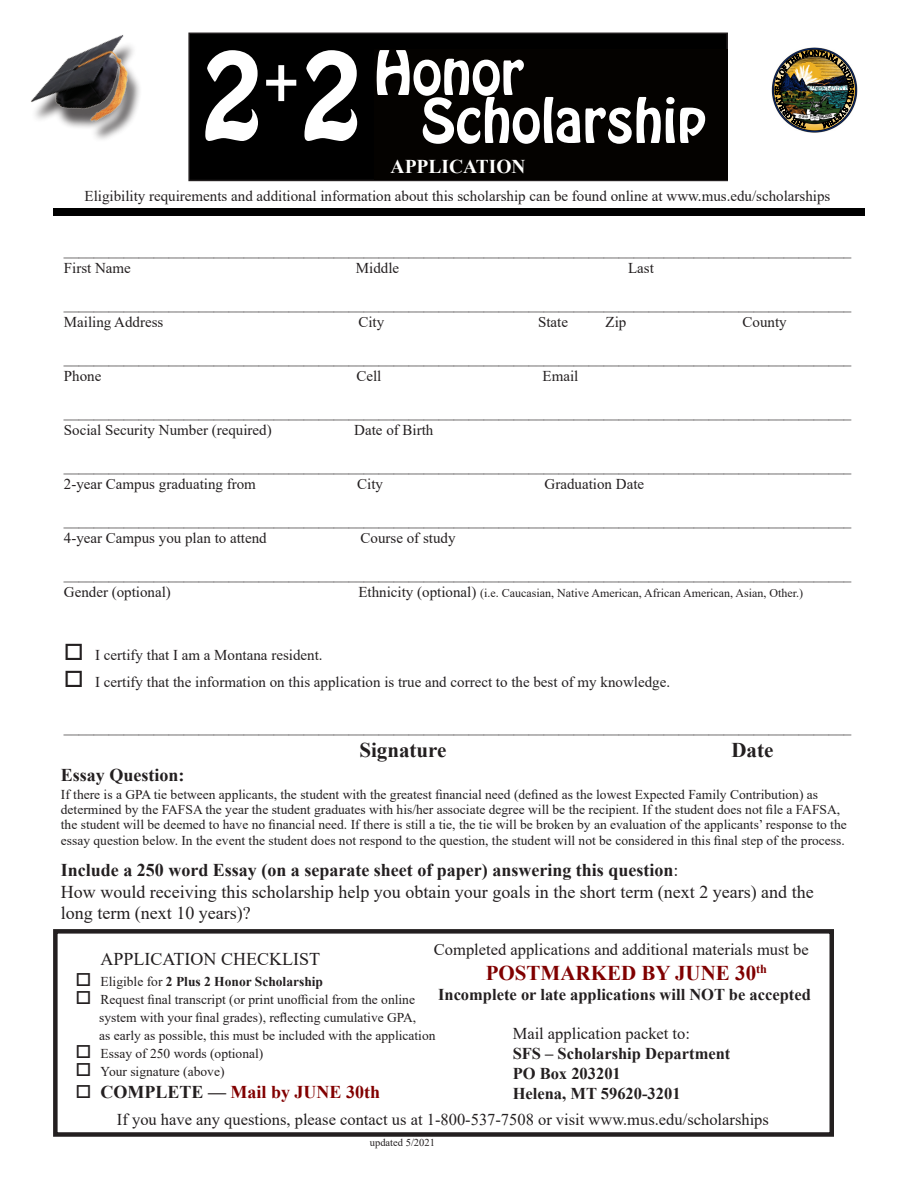
<style>
.page{position:relative;width:918px;height:1188px;background:#fff}
.page>*{position:absolute;margin:0;border:0;box-sizing:border-box;transform-origin:0 0}
.t1{font:108px "Hobo Std";color:#fff}
.t2{font:54px "Hobo Std";color:#fff}
.t3{font:700 21px "Times New Roman";color:#800000}
.t4{font:700 21px "Times New Roman";color:#231f20}
.t5{font:700 19.5px "Times New Roman";color:#fffffd}
.t6{font:18px/21.6px "Times New Roman";color:#231f20}
.t7{font:700 18px "Times New Roman";color:#231f20}
.t8{font:700 18px "Times New Roman";color:#820000}
.t9{font:16.5px "Times New Roman";color:#231f20}
.t10{font:700 16.5px "Times New Roman";color:#231f20}
.t11{font:15px "Times New Roman";color:#231f20}
.t12{font:13.5px/15.5px "Times New Roman";color:#231f20}
.t13{font:700 13.5px "Times New Roman";color:#231f20}
.t14{font:12px "Times New Roman";color:#231f20}
.t15{font:10.5px "Times New Roman";color:#231f20}
.s1{font-size:15px}
.s2{font-weight:400}
.s3{color:#231f20}
</style>
<div class="page">
<div style="left:189px;top:33px;width:538px;height:147px;background:#000"></div>
<div style="left:188px;top:33px;width:540px;height:148px;border:2px solid #231f20"></div>
<div style="left:374px;top:49px;width:354px;height:131px;background:#040200"></div>
<img style="left:30px;top:35px;width:110px;height:105px">
<div style="left:53px;top:929px;width:781px;height:208px;border:4px solid #231f20"></div>
<div style="left:53px;top:208px;width:812px;height:8px;background:#000"></div>
<img style="left:771px;top:74px;width:86px;height:59px">
<img style="left:775px;top:47px;width:79px;height:81px">
<p class="t1" style="left:200px;top:20px;width:163px">2<sup>+</sup>2</p>
<p class="t2" style="left:374px;top:36px;width:151px">Honor</p>
<p class="t2" style="left:421px;top:84px;width:286px">Scholarship</p>
<p class="t5" style="left:391px;top:153px;width:137px">APPLICATION</p>
<p class="t11" style="left:85px;top:186px;width:747px">Eligibility requirements and additional information about this scholarship can be found online at www.mus.edu/scholarships</p>
<p class="t11" style="left:64px;top:239px;width:789px">_________________________________________________________________________________________________________</p>
<p class="t11" style="left:64px;top:257px;width:69px">First Name</p>
<p class="t11" style="left:356px;top:257px;width:45px">Middle</p>
<p class="t11" style="left:628px;top:257px;width:27px">Last</p>
<p class="t11" style="left:64px;top:293px;width:789px">_________________________________________________________________________________________________________</p>
<p class="t11" style="left:64px;top:311px;width:101px">Mailing Address</p>
<p class="t11" style="left:358px;top:311px;width:27px">City</p>
<p class="t11" style="left:538px;top:311px;width:31px">State</p>
<p class="t11" style="left:606px;top:311px;width:22px">Zip</p>
<p class="t11" style="left:743px;top:311px;width:46px">County</p>
<p class="t11" style="left:64px;top:347px;width:789px">_________________________________________________________________________________________________________</p>
<p class="t11" style="left:64px;top:365px;width:39px">Phone</p>
<p class="t11" style="left:356px;top:365px;width:27px">Cell</p>
<p class="t11" style="left:543px;top:365px;width:37px">Email</p>
<p class="t11" style="left:64px;top:401px;width:789px">_________________________________________________________________________________________________________</p>
<p class="t11" style="left:64px;top:419px;width:209px">Social Security Number (required)</p>
<p class="t11" style="left:354px;top:419px;width:81px">Date of Birth</p>
<p class="t11" style="left:64px;top:455px;width:789px">_________________________________________________________________________________________________________</p>
<p class="t11" style="left:64px;top:473px;width:194px">2-year Campus graduating from</p>
<p class="t11" style="left:357px;top:473px;width:27px">City</p>
<p class="t11" style="left:545px;top:473px;width:101px">Graduation Date</p>
<p class="t11" style="left:64px;top:509px;width:789px">_________________________________________________________________________________________________________</p>
<p class="t11" style="left:64px;top:527px;width:204px">4-year Campus you plan to attend</p>
<p class="t11" style="left:361px;top:527px;width:96px">Course of study</p>
<p class="t11" style="left:64px;top:563px;width:789px">_________________________________________________________________________________________________________</p>
<p class="t11" style="left:64px;top:581px;width:109px">Gender (optional)</p>
<p class="t14" style="left:358px;top:585px;width:446px"><span class="s1">Ethnicity (optional)</span> (i.e. Caucasian, Native American, African American, Asian, Other.)</p>
<p class="t11" style="left:64px;top:644px;width:260px">□ I certify that I am a Montana resident.</p>
<p class="t11" style="left:64px;top:671px;width:608px">□ I certify that the information on this application is true and correct to the best of my knowledge.</p>
<p class="t11" style="left:64px;top:716px;width:789px">_________________________________________________________________________________________________________</p>
<p class="t4" style="left:359px;top:735px;width:89px">Signature</p>
<p class="t4" style="left:731px;top:735px;width:43px">Date</p>
<p class="t7" style="left:61px;top:762px;width:125px">Essay Question:</p>
<p class="t12" style="left:61px;top:787px;width:787px">If there is a GPA tie between applicants, the student with the greatest financial need (defined as the lowest Expected Family Contribution) as determined by the FAFSA the year the student graduates with his/her associate degree will be the recipient. If the student does not file a FAFSA, the student will be deemed to have no financial need. If there is still a tie, the tie will be broken by an evaluation of the applicants’ response to the essay question below. In the event the student does not respond to the question, the student will not be considered in this final step of the process.</p>
<p class="t7" style="left:61px;top:857px;width:619px">Include a 250 word Essay (on a separate sheet of paper) answering this question<span class="s2">:</span></p>
<p class="t6" style="left:61px;top:880px;width:754px">How would receiving this scholarship help you obtain your goals in the short term (next 2 years) and the long term (next 10 years)?</p>
<p class="t9" style="left:434px;top:938px;width:376px">Completed applications and additional materials must be</p>
<p class="t3" style="left:486px;top:958px;width:283px">POSTMARKED BY JUNE 30<sup>th</sup></p>
<p class="t10" style="left:438px;top:982px;width:374px">Incomplete or late applications will NOT be accepted</p>
<p class="t9" style="left:513px;top:1022px;width:179px">Mail application packet to:</p>
<p class="t10" style="left:513px;top:1042px;width:219px">SFS – Scholarship Department</p>
<p class="t10" style="left:513px;top:1062px;width:110px">PO Box 203201</p>
<p class="t10" style="left:513px;top:1081px;width:169px">Helena, MT 59620-3201</p>
<p class="t6" style="left:101px;top:948px;width:221px">APPLICATION CHECKLIST</p>
<p class="t13" style="left:76px;top:972px;width:249px">□ <span class="s2">Eligible for</span> 2 Plus 2 Honor Scholarship</p>
<p class="t12" style="left:76px;top:991px;width:341px">□ Request final transcript (or print unofficial from the online</p>
<p class="t12" style="left:99px;top:1009px;width:319px">system with your final grades), reflecting cumulative GPA,</p>
<p class="t12" style="left:99px;top:1027px;width:338px">as early as possible, this must be included with the application</p>
<p class="t12" style="left:76px;top:1045px;width:189px">□ Essay of 250 words (optional)</p>
<p class="t12" style="left:76px;top:1063px;width:150px">□ Your signature (above)</p>
<p class="t8" style="left:76px;top:1079px;width:306px"><span class="s3">□ COMPLETE —</span> Mail by JUNE 30th</p>
<p class="t9" style="left:117px;top:1108px;width:653px">If you have any questions, please contact us at 1-800-537-7508 or visit www.mus.edu/scholarships</p>
<p class="t15" style="left:370px;top:1135px;width:67px">updated 5/2021</p>
</div>
